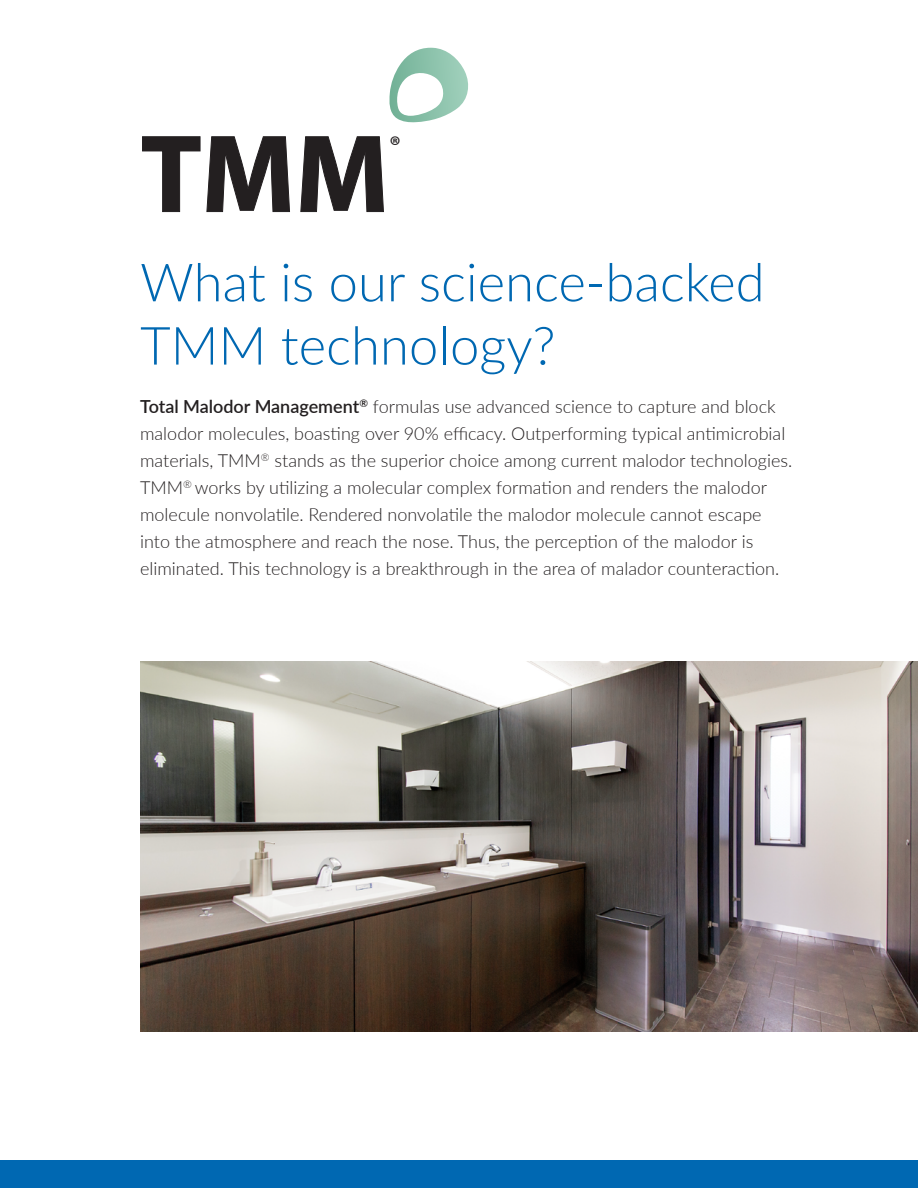
<style>
.page{position:relative;width:918px;height:1188px;background:#fff}
.page>*{position:absolute;margin:0;border:0;box-sizing:border-box;transform-origin:0 0}
.t1{font:700 111px "Myriad Pro";color:#231f20}
.t2{font:300 52.65px/63.3px "Lato";color:#0068b2}
.t3{font:600 25.8px "Myriad Pro";color:#231f20}
.t4{font:300 18px/27px "Lato";color:#231f20}
.s1{font-weight:600}
</style>
<div class="page">
<div style="left:0;top:1160px;width:918px;height:28px;background:#0068b2"></div>
<img style="left:141px;top:661px;width:776px;height:371px">
<svg style="left:142px;top:136px;width:148px;height:77px"></svg>
<svg style="left:300px;top:136px;width:84px;height:77px"></svg>
<svg style="left:389px;top:48px;width:79px;height:74px"></svg>
<h1 class="t1" style="left:141px;top:102px;width:250px">TMM</h1>
<h3 class="t3" style="left:389px;top:129px;width:13px">®</h3>
<h2 class="t2" style="left:140px;top:249px;width:626px">What is our science-backed<br>TMM technology?</h2>
<p class="t4" style="left:140px;top:392px;width:654px"><span class="s1">Total Malodor Management</span><sup>®</sup> formulas use advanced science to capture and block malodor molecules, boasting over 90% efficacy. Outperforming typical antimicrobial materials, TMM<sup>®</sup> stands as the superior choice among current malodor technologies.<br>TMM<sup>®</sup> works by utilizing a molecular complex formation and renders the malodor molecule nonvolatile. Rendered nonvolatile the malodor molecule cannot escape into the atmosphere and reach the nose. Thus, the perception of the malodor is eliminated. This technology is a breakthrough in the area of malador counteraction.</p>
</div>
